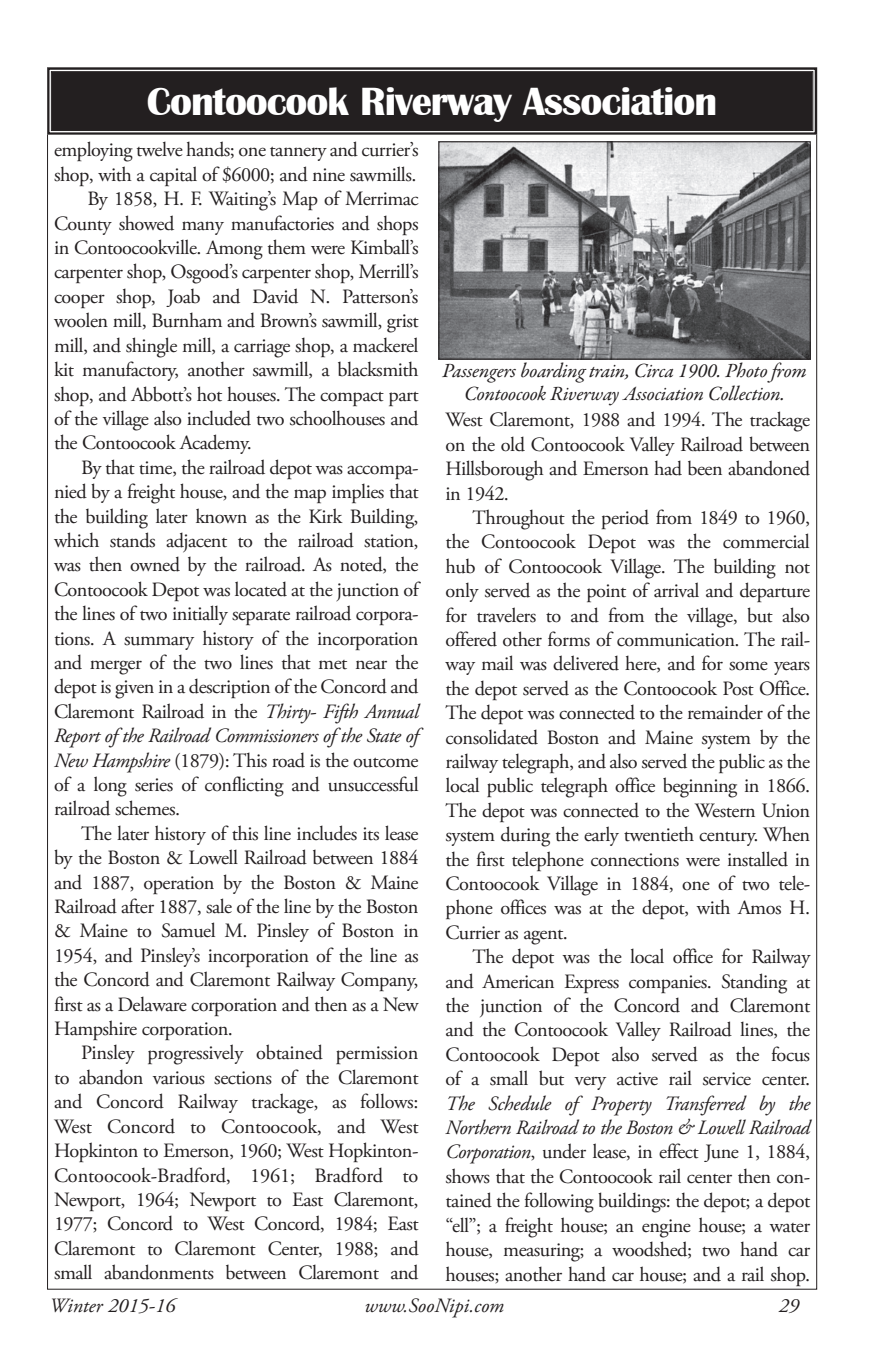
<style>
.page{position:relative;width:871px;height:1357px;background:#fff}
.page>*{position:absolute;margin:0;border:0;box-sizing:border-box;transform-origin:0 0}
.t1{font:700 40.5px "Britannic";letter-spacing:-.025em;color:#fff}
.t2{font:20.25px/24.3px "Adobe Garamond Pro";letter-spacing:-.025em;color:#231f20;text-align:justify}
.t3{font:italic 20.25px/22.5px "Garamond Premr Pro";letter-spacing:-.015em;color:#231f20;text-align:center}
.t4{font:italic 20.25px "Adobe Garamond Pro";letter-spacing:-.025em;color:#231f20}
.t5{font:20.25px "Adobe Garamond Pro";letter-spacing:-.005em;color:#231f20}
.t6{font:italic 20.25px "Adobe Garamond Pro";color:#231f20}
.s1{font-style:italic}
</style>
<div class="page">
<svg style="left:47px;top:67px;width:771px;height:69px;background:#322e2f"></svg>
<div style="left:51px;top:71px;width:762px;height:60px;border:1px solid #231f20"></div>
<img style="left:440px;top:143px;width:369px;height:215px">
<div style="left:438px;top:141px;width:373px;height:219px;border:1px solid #231f20"></div>
<h1 class="t1" style="left:147px;top:78px;width:572px">Contoocook Riverway Association</h1>
<p class="t2" style="left:54px;top:139px;width:366px">employing twelve hands; one tannery and currier’s</p>
<p class="t2" style="left:54px;top:163px;width:364px">shop, with a capital of $6000; and nine sawmills.</p>
<p class="t2" style="left:88px;top:187px;width:332px">By 1858, H. F. Waiting’s Map of Merrimac</p>
<p class="t2" style="left:54px;top:212px;width:366px">County showed many manufactories and shops</p>
<p class="t2" style="left:54px;top:236px;width:366px">in Contoocookville. Among them were Kimball’s</p>
<p class="t2" style="left:54px;top:261px;width:366px">carpenter shop, Osgood’s carpenter shop, Merrill’s</p>
<p class="t2" style="left:54px;top:285px;width:366px">cooper shop, Joab and David N. Patterson’s</p>
<p class="t2" style="left:54px;top:309px;width:366px">woolen mill, Burnham and Brown’s sawmill, grist</p>
<p class="t2" style="left:54px;top:334px;width:366px">mill, and shingle mill, a carriage shop, a mackerel</p>
<p class="t2" style="left:54px;top:358px;width:366px">kit manufactory, another sawmill, a blacksmith</p>
<p class="t2" style="left:54px;top:383px;width:366px">shop, and Abbott’s hot houses. The compact part</p>
<p class="t2" style="left:54px;top:407px;width:366px">of the village also included two schoolhouses and</p>
<p class="t2" style="left:54px;top:431px;width:199px">the Contoocook Academy.</p>
<p class="t2" style="left:81px;top:456px;width:339px">By that time, the railroad depot was accompa-</p>
<p class="t2" style="left:54px;top:480px;width:366px">nied by a freight house, and the map implies that</p>
<p class="t2" style="left:54px;top:505px;width:366px">the building later known as the Kirk Building,</p>
<p class="t2" style="left:54px;top:529px;width:366px">which stands adjacent to the railroad station,</p>
<p class="t2" style="left:54px;top:553px;width:366px">was then owned by the railroad. As noted, the</p>
<p class="t2" style="left:54px;top:578px;width:366px">Contoocook Depot was located at the junction of</p>
<p class="t2" style="left:54px;top:602px;width:366px">the lines of two initially separate railroad corpora-</p>
<p class="t2" style="left:54px;top:627px;width:366px">tions. A summary history of the incorporation</p>
<p class="t2" style="left:54px;top:651px;width:366px">and merger of the two lines that met near the</p>
<p class="t2" style="left:54px;top:675px;width:366px">depot is given in a description of the Concord and</p>
<p class="t2" style="left:54px;top:700px;width:366px">Claremont Railroad in the <span class="s1">Thirty- Fifth Annual</span></p>
<p class="t4" style="left:54px;top:723px;width:366px">Report of the Railroad Commissioners of the State of</p>
<p class="t2" style="left:54px;top:749px;width:366px"><span class="s1">New Hampshire</span> (1879): This road is the outcome</p>
<p class="t2" style="left:54px;top:773px;width:366px">of a long series of conflicting and unsuccessful</p>
<p class="t2" style="left:54px;top:797px;width:128px">railroad schemes.</p>
<p class="t2" style="left:81px;top:822px;width:339px">The later history of this line includes its lease</p>
<p class="t2" style="left:54px;top:846px;width:366px">by the Boston &amp; Lowell Railroad between 1884</p>
<p class="t2" style="left:54px;top:871px;width:366px">and 1887, operation by the Boston &amp; Maine</p>
<p class="t2" style="left:54px;top:895px;width:366px">Railroad after 1887, sale of the line by the Boston</p>
<p class="t2" style="left:54px;top:919px;width:366px">&amp; Maine to Samuel M. Pinsley of Boston in</p>
<p class="t2" style="left:54px;top:944px;width:366px">1954, and Pinsley’s incorporation of the line as</p>
<p class="t2" style="left:54px;top:968px;width:366px">the Concord and Claremont Railway Company,</p>
<p class="t2" style="left:54px;top:993px;width:366px">first as a Delaware corporation and then as a New</p>
<p class="t2" style="left:54px;top:1017px;width:180px">Hampshire corporation.</p>
<p class="t2" style="left:81px;top:1041px;width:339px">Pinsley progressively obtained permission</p>
<p class="t2" style="left:54px;top:1066px;width:366px">to abandon various sections of the Claremont</p>
<p class="t2" style="left:54px;top:1090px;width:366px">and Concord Railway trackage, as follows:</p>
<p class="t2" style="left:54px;top:1115px;width:366px">West Concord to Contoocook, and West</p>
<p class="t2" style="left:54px;top:1139px;width:366px">Hopkinton to Emerson, 1960; West Hopkinton-</p>
<p class="t5" style="left:54px;top:1163px;width:366px">Contoocook-Bradford, 1961; Bradford to</p>
<p class="t2" style="left:54px;top:1188px;width:366px">Newport, 1964; Newport to East Claremont,</p>
<p class="t2" style="left:54px;top:1212px;width:366px">1977; Concord to West Concord, 1984; East</p>
<p class="t2" style="left:54px;top:1237px;width:366px">Claremont to Claremont Center, 1988; and</p>
<p class="t2" style="left:54px;top:1261px;width:366px">small abandonments between Claremont and</p>
<p class="t3" style="left:442px;top:361px;width:366px">Passengers boarding train, Circa 1900. Photo from<br>Contoocook Riverway Association Collection.</p>
<p class="t2" style="left:445px;top:408px;width:366px">West Claremont, 1988 and 1994. The trackage on the old Contoocook Valley Railroad between Hillsborough and Emerson had been abandoned in 1942.</p>
<p class="t2" style="left:445px;top:506px;width:366px;text-indent:27px">Throughout the period from 1849 to 1960, the Contoocook Depot was the commercial hub of Contoocook Village. The building not only served as the point of arrival and departure for travelers to and from the village, but also offered other forms of communication. The rail&shy;way mail was delivered here, and for some years the depot served as the Contoocook Post Office.<br>The depot was connected to the remainder of the consolidated Boston and Maine system by the railway telegraph, and also served the public as the local public telegraph office beginning in 1866.<br>The depot was connected to the Western Union system during the early twentieth century. When the first telephone connections were installed in Contoocook Village in 1884, one of two tele&shy;phone offices was at the depot, with Amos H.<br>Currier as agent.</p>
<p class="t2" style="left:445px;top:945px;width:366px;text-indent:27px">The depot was the local office for Railway and American Express companies. Standing at the junction of the Concord and Claremont and the Contoocook Valley Railroad lines, the Contoocook Depot also served as the focus of a small but very active rail service center.</p>
<p class="t2" style="left:445px;top:1092px;width:366px"><span class="s1">The Schedule of Property Transferred by the Northern Railroad to the Boston &amp; Lowell Railroad Corporation</span>, under lease, in effect June 1, 1884, shows that the Contoocook rail center then con&shy;tained the following buildings: the depot; a depot “ell”; a freight house; an engine house; a water house, measuring; a woodshed; two hand car houses; another hand car house; and a rail shop.</p>
<p class="t6" style="left:50px;top:1293px;width:127px">Winter 2015-16</p>
<p class="t6" style="left:365px;top:1293px;width:141px">www.SooNipi.com</p>
<p class="t4" style="left:778px;top:1293px;width:22px">29</p>
</div>
